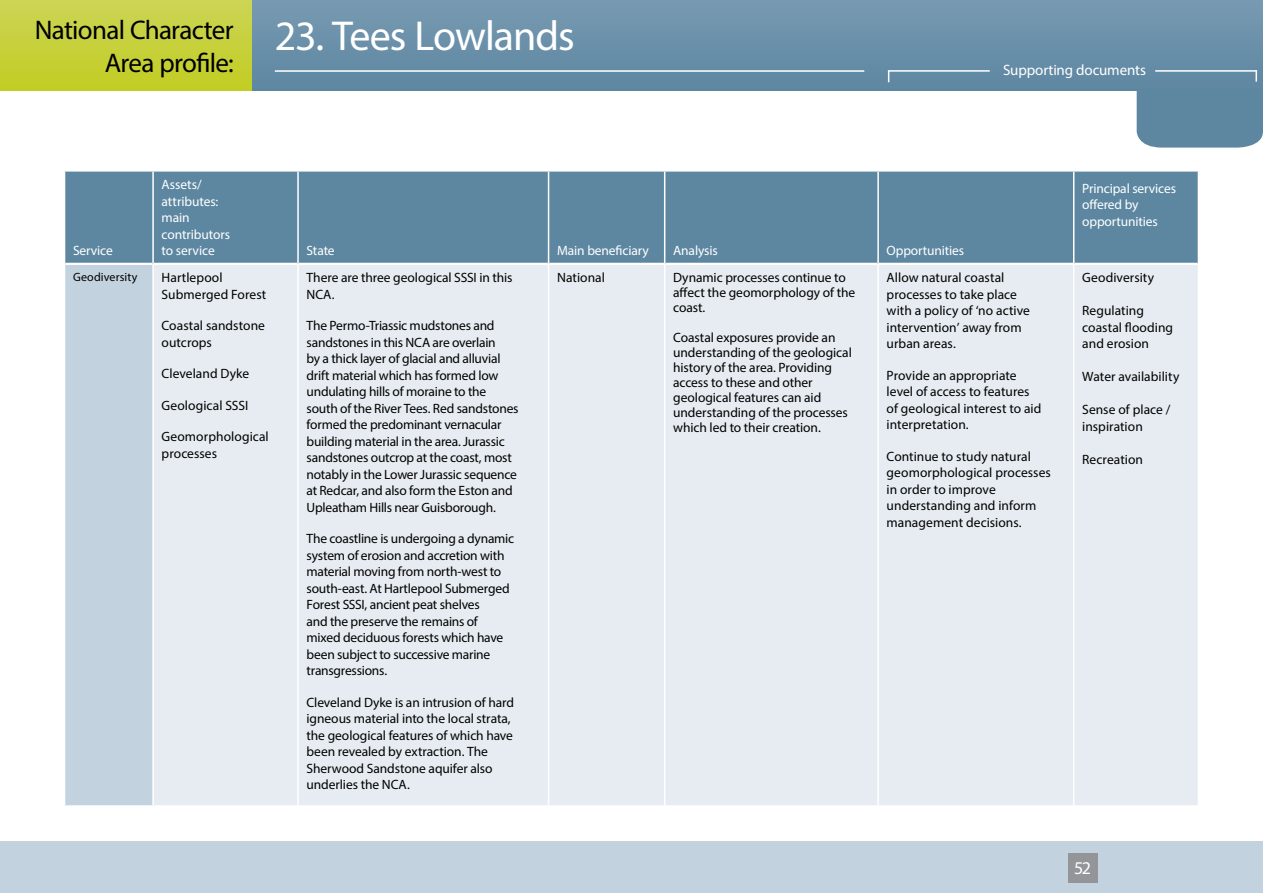
<style>
.page{position:relative;width:1263px;height:893px;background:#fff}
.page>*{position:absolute;margin:0;border:0;box-sizing:border-box;transform-origin:0 0}
.t1{font:42px "Myriad Pro";letter-spacing:-.025em;color:#fff}
.t2{font:27px/33px "Myriad Pro";letter-spacing:-.025em;color:#000;text-align:right}
.t3{font:18px "Myriad Pro";color:#fff}
.t4{font:15px "Myriad Pro";letter-spacing:-.01em;color:#fff}
.t5{font:13.5px/16.5px "Myriad Pro";letter-spacing:-.01em;color:#000}
.t6{font:13.5px/16.5px "Myriad Pro";letter-spacing:-.01em;color:#fff}
.t7{font:12px "Myriad Pro";letter-spacing:.01em;color:#000}
</style>
<div class="page">
<div style="left:0;top:0;width:1263px;height:90px;background:linear-gradient(to bottom,#cbd456,#c1cd25)"></div>
<div style="left:0;top:842px;width:1263px;height:51px;background:#c3d2df"></div>
<div style="left:1137px;top:90px;width:126px;height:58px;background:#5d87a1"></div>
<div style="left:253px;top:0;width:1010px;height:90px;background:#6a90a9"></div>
<div style="left:65px;top:172px;width:1133px;height:91px;background:#5d87a1"></div>
<div style="left:65px;top:264px;width:88px;height:542px;background:#c3d2df"></div>
<div style="left:154px;top:265px;width:1044px;height:540px;background:#e6ecf1"></div>
<hr style="left:64px;top:805px;width:89px;height:2px;background:#fff">
<hr style="left:65px;top:263px;width:87px;height:2px;background:#fff">
<hr style="left:152px;top:264px;width:2px;height:541px;background:#fff">
<hr style="left:297px;top:264px;width:2px;height:541px;background:#fff">
<hr style="left:548px;top:264px;width:1px;height:541px;background:#fff">
<hr style="left:664px;top:264px;width:1px;height:541px;background:#fff">
<hr style="left:877px;top:264px;width:2px;height:541px;background:#fff">
<hr style="left:1073px;top:264px;width:1px;height:541px;background:#fff">
<hr style="left:152px;top:172px;width:2px;height:92px;background:#fff">
<hr style="left:297px;top:172px;width:2px;height:92px;background:#fff">
<hr style="left:548px;top:172px;width:1px;height:92px;background:#fff">
<hr style="left:664px;top:172px;width:1px;height:92px;background:#fff">
<hr style="left:877px;top:172px;width:2px;height:92px;background:#fff">
<hr style="left:1073px;top:172px;width:1px;height:92px;background:#fff">
<div style="left:1068px;top:853px;width:30px;height:30px;background:#939598"></div>
<hr style="left:275px;top:70px;width:589px;height:2px;background:#fff">
<hr style="left:888px;top:70px;width:102px;height:2px;background:#fff">
<svg style="left:1255px;top:72px;width:2px;height:10px"></svg>
<hr style="left:1155px;top:70px;width:102px;height:2px;background:#fff">
<h2 class="t2" style="left:35px;top:13px;width:200px">National Character<br>Area profile:</h2>
<h1 class="t1" style="left:275px;top:10px;width:301px">23. Tees Lowlands</h1>
<p class="t4" style="left:1003px;top:61px;width:144px">Supporting documents</p>
<p class="t6" style="left:73px;top:242px;width:41px">Service</p>
<p class="t6" style="left:162px;top:176px;width:70px">Assets/ attributes: main contributors to service</p>
<p class="t6" style="left:307px;top:242px;width:30px">State</p>
<p class="t6" style="left:557px;top:242px;width:93px">Main beneficiary</p>
<p class="t6" style="left:673px;top:242px;width:46px">Analysis</p>
<p class="t6" style="left:887px;top:242px;width:79px">Opportunities</p>
<p class="t6" style="left:1082px;top:180px;width:95px">Principal services offered by opportunities</p>
<p class="t7" style="left:73px;top:270px;width:66px">Geodiversity</p>
<p class="t5" style="left:162px;top:269px;width:106px">Hartlepool<br>Submerged Forest</p>
<p class="t5" style="left:162px;top:317px;width:105px">Coastal sandstone outcrops</p>
<p class="t5" style="left:162px;top:365px;width:89px">Cleveland Dyke</p>
<p class="t5" style="left:162px;top:397px;width:88px">Geological SSSI</p>
<p class="t5" style="left:162px;top:428px;width:109px">Geomorphological processes</p>
<p class="t5" style="left:306px;top:269px;width:208px">There are three geological SSSI in this<br>NCA.</p>
<p class="t5" style="left:306px;top:317px;width:214px">The Permo-Triassic mudstones and sandstones in this NCA are overlain<br>by a thick layer of glacial and alluvial drift material which has formed low undulating hills of moraine to the south of the River Tees. Red sandstones formed the predominant vernacular building material in the area. Jurassic sandstones outcrop at the coast, most notably in the Lower Jurassic sequence at Redcar, and also form the Eston and Upleatham Hills near Guisborough.</p>
<p class="t5" style="left:306px;top:530px;width:209px">The coastline is undergoing a dynamic system of erosion and accretion with material moving from north-west to south-east. At Hartlepool Submerged Forest SSSI, ancient peat shelves<br>and the preserve the remains of mixed deciduous forests which have been subject to successive marine transgressions.</p>
<p class="t5" style="left:306px;top:694px;width:209px">Cleveland Dyke is an intrusion of hard igneous material into the local strata, the geological features of which have been revealed by extraction. The Sherwood Sandstone aquifer also underlies the NCA.</p>
<p class="t5" style="left:557px;top:269px;width:49px">National</p>
<p class="t5" style="left:673px;top:270px;width:184px;line-height:15px">Dynamic processes continue to affect the geomorphology of the coast.</p>
<p class="t5" style="left:673px;top:330px;width:180px;line-height:15px">Coastal exposures provide an understanding of the geological history of the area. Providing access to these and other geological features can aid understanding of the processes which led to their creation.</p>
<p class="t5" style="left:887px;top:269px;width:145px">Allow natural coastal processes to take place with a policy of ‘no active intervention’ away from urban areas.</p>
<p class="t5" style="left:887px;top:367px;width:156px">Provide an appropriate level of access to features of geological interest to aid interpretation.</p>
<p class="t5" style="left:887px;top:448px;width:166px">Continue to study natural geomorphological processes in order to improve understanding and inform management decisions.</p>
<p class="t5" style="left:1082px;top:269px;width:73px">Geodiversity</p>
<p class="t5" style="left:1082px;top:302px;width:92px">Regulating coastal flooding and erosion</p>
<p class="t5" style="left:1082px;top:368px;width:99px">Water availability</p>
<p class="t5" style="left:1082px;top:401px;width:90px">Sense of place / inspiration</p>
<p class="t5" style="left:1082px;top:451px;width:62px">Recreation</p>
<h3 class="t3" style="left:1074px;top:857px;width:18px">52</h3>
</div>
